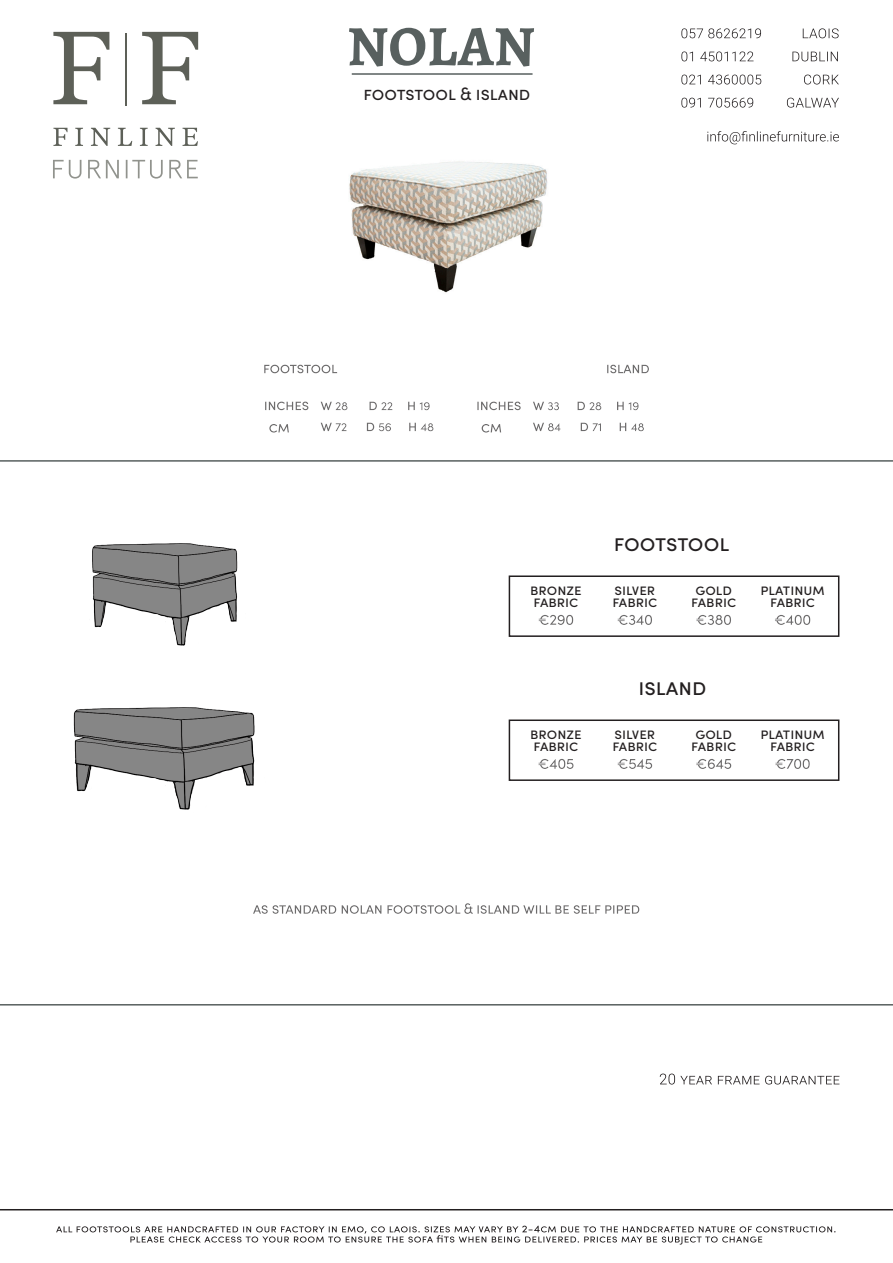
<style>
.page{position:relative;width:893px;height:1263px;background:#fff}
.page>*{position:absolute;margin:0;border:0;box-sizing:border-box;transform-origin:0 0}
.t1{font:700 57px "Alegreya";color:#58605f}
.t2{font:22.5px "Sofia Pro";color:#231f20}
.t3{font:18px "Sofia Pro";color:#231f20}
.t4{font:15px "Sofia Pro";color:#231f20}
</style>
<div class="page">
<svg style="left:681px;top:98px;width:72px;height:10px"></svg>
<svg style="left:681px;top:75px;width:80px;height:9px"></svg>
<svg style="left:681px;top:51px;width:72px;height:10px"></svg>
<svg style="left:681px;top:28px;width:80px;height:10px"></svg>
<svg style="left:787px;top:98px;width:52px;height:10px"></svg>
<svg style="left:804px;top:75px;width:35px;height:9px"></svg>
<svg style="left:792px;top:52px;width:46px;height:9px"></svg>
<svg style="left:803px;top:28px;width:36px;height:10px"></svg>
<svg style="left:707px;top:131px;width:132px;height:13px"></svg>
<hr style="left:352px;top:73px;width:181px;height:2px;background:#58605f">
<svg style="left:53px;top:32px;width:56px;height:72px"></svg>
<svg style="left:142px;top:32px;width:56px;height:72px"></svg>
<hr style="left:125px;top:34px;width:2px;height:72px;background:#5d6058">
<svg style="left:53px;top:128px;width:145px;height:18px"></svg>
<svg style="left:53px;top:160px;width:145px;height:19px"></svg>
<svg style="left:660px;top:1073px;width:179px;height:11px"></svg>
<hr style="left:0;top:1004px;width:893px;height:1px;background:#58605f">
<hr style="left:0;top:460px;width:893px;height:2px;background:#58605f">
<img style="left:349px;top:161px;width:199px;height:132px">
<div style="left:52px;top:896px;width:788px;height:27px;background:#231f20;opacity:.75"></div>
<div style="left:525px;top:393px;width:138px;height:44px;background:#231f20;opacity:.75"></div>
<div style="left:468px;top:393px;width:75px;height:23px;background:#231f20;opacity:.75"></div>
<div style="left:473px;top:415px;width:52px;height:23px;background:#231f20;opacity:.75"></div>
<div style="left:312px;top:393px;width:140px;height:44px;background:#231f20;opacity:.75"></div>
<div style="left:256px;top:393px;width:75px;height:23px;background:#231f20;opacity:.75"></div>
<div style="left:261px;top:415px;width:51px;height:23px;background:#231f20;opacity:.75"></div>
<div style="left:255px;top:356px;width:186px;height:25px;background:#231f20;opacity:.75"></div>
<div style="left:752px;top:608px;width:81px;height:23px;background:#231f20;opacity:.75"></div>
<div style="left:752px;top:752px;width:81px;height:23px;background:#231f20;opacity:.75"></div>
<div style="left:673px;top:608px;width:82px;height:23px;background:#231f20;opacity:.75"></div>
<div style="left:673px;top:752px;width:82px;height:23px;background:#231f20;opacity:.75"></div>
<div style="left:594px;top:608px;width:81px;height:23px;background:#231f20;opacity:.75"></div>
<div style="left:594px;top:752px;width:81px;height:23px;background:#231f20;opacity:.75"></div>
<div style="left:515px;top:608px;width:82px;height:23px;background:#231f20;opacity:.75"></div>
<div style="left:515px;top:752px;width:82px;height:23px;background:#231f20;opacity:.75"></div>
<div style="left:509px;top:575px;width:330px;height:62px;border:2px solid #231f20"></div>
<div style="left:509px;top:719px;width:330px;height:62px;border:2px solid #231f20"></div>
<img style="left:92px;top:543px;width:146px;height:103px">
<img style="left:73px;top:707px;width:182px;height:103px">
<hr style="left:0;top:1209px;width:893px;height:1px;background:#231f20">
<svg style="left:56px;top:1225px;width:780px;height:19px"></svg>
<p class="t1" style="left:347px;top:7px;width:190px">NOLAN</p>
<p class="t3" style="left:364px;top:80px;width:168px">footstool &amp; island</p>
<p class="t4" style="left:530px;top:579px;width:53px">bronze</p>
<p class="t4" style="left:534px;top:591px;width:46px">fabric</p>
<p class="t4" style="left:530px;top:723px;width:53px">bronze</p>
<p class="t4" style="left:534px;top:735px;width:46px">fabric</p>
<p class="t2" style="left:614px;top:526px;width:117px">footstool</p>
<p class="t4" style="left:614px;top:579px;width:42px">silver</p>
<p class="t4" style="left:612px;top:591px;width:46px">fabric</p>
<p class="t4" style="left:695px;top:579px;width:38px">gold</p>
<p class="t4" style="left:691px;top:591px;width:46px">fabric</p>
<p class="t4" style="left:760px;top:579px;width:66px">platinum</p>
<p class="t4" style="left:770px;top:591px;width:46px">fabric</p>
<p class="t2" style="left:638px;top:670px;width:70px">island</p>
<p class="t4" style="left:614px;top:723px;width:42px">silver</p>
<p class="t4" style="left:612px;top:735px;width:46px">fabric</p>
<p class="t4" style="left:695px;top:723px;width:38px">gold</p>
<p class="t4" style="left:691px;top:735px;width:46px">fabric</p>
<p class="t4" style="left:760px;top:723px;width:66px">platinum</p>
<p class="t4" style="left:770px;top:735px;width:46px">fabric</p>
</div>
